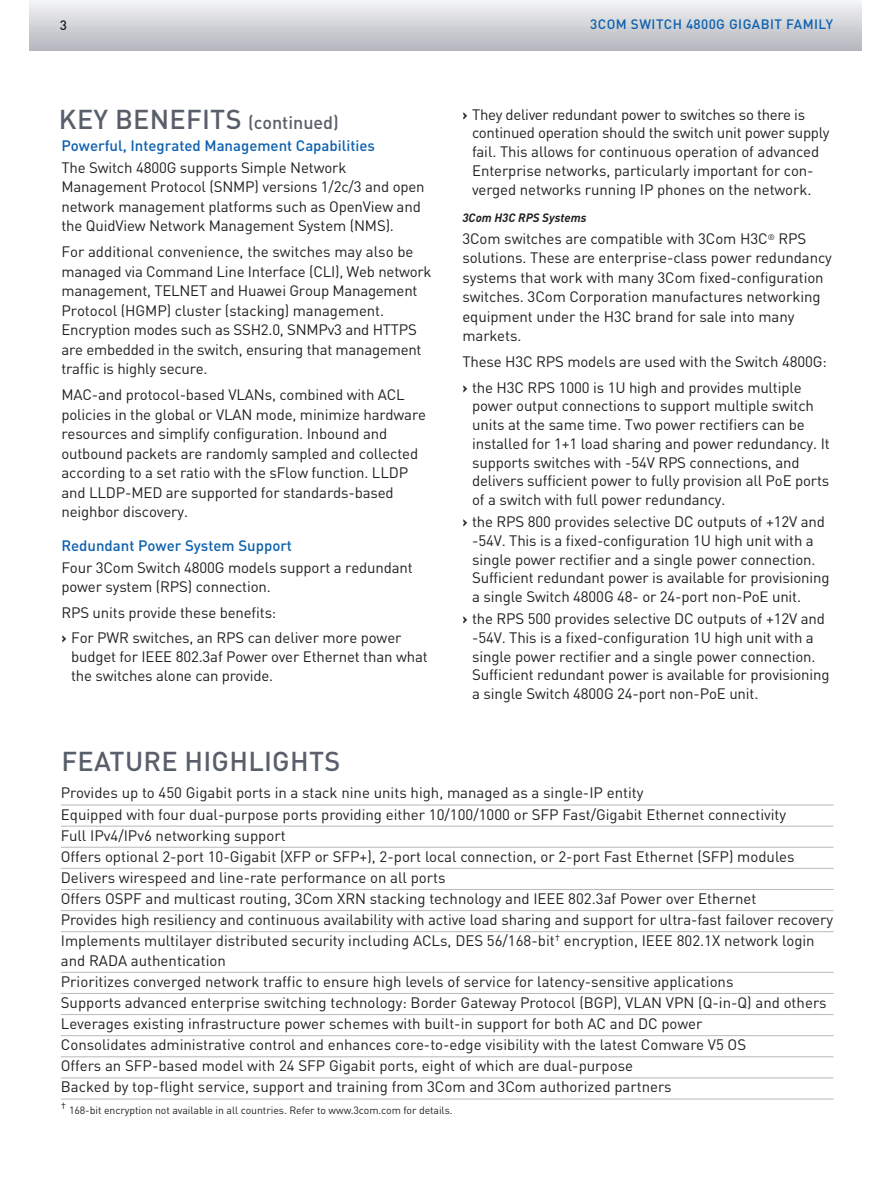
<style>
.page{position:relative;width:891px;height:1188px;background:#fff}
.page>*{position:absolute;margin:0;border:0;box-sizing:border-box;transform-origin:0 0}
.t1{font:500 27px "DIN Pro";letter-spacing:.01em;color:#595f6a}
.t2{font:15px/19.5px "DIN Pro";letter-spacing:-.01em;color:#231f20}
.t3{font:500 15px "DIN Pro";color:#0d60ae}
.t4{font:500 13.5px "DIN Pro";letter-spacing:.035em;color:#0d60ae}
.t5{font:500 13.5px "DIN Pro";color:#231f20}
.t6{font:italic 700 12px "DIN Pro";color:#231f20}
.t7{font:10.5px "DIN Pro";letter-spacing:-.005em;color:#231f20}
.t8{font:9px "DIN Pro";color:#231f20}
.s1{font-size:18px}
.s2{font-weight:700}
</style>
<div class="page">
<div style="left:30px;top:0;width:831px;height:51px;background:linear-gradient(to bottom,#f3f4f5,#b3b5bc)"></div>
<hr style="left:61px;top:805px;width:773px;height:1px;background:#b5b9be">
<hr style="left:61px;top:826px;width:773px;height:1px;background:#b5b9be">
<hr style="left:61px;top:847px;width:773px;height:1px;background:#b5b9be">
<hr style="left:61px;top:868px;width:773px;height:1px;background:#b5b9be">
<hr style="left:61px;top:889px;width:773px;height:1px;background:#b5b9be">
<hr style="left:61px;top:910px;width:773px;height:1px;background:#b5b9be">
<hr style="left:61px;top:931px;width:773px;height:1px;background:#b5b9be">
<hr style="left:61px;top:972px;width:773px;height:1px;background:#b5b9be">
<hr style="left:61px;top:993px;width:773px;height:1px;background:#b5b9be">
<hr style="left:61px;top:1014px;width:773px;height:1px;background:#b5b9be">
<hr style="left:61px;top:1035px;width:773px;height:1px;background:#b5b9be">
<hr style="left:61px;top:1057px;width:773px;height:1px;background:#b5b9be">
<hr style="left:61px;top:1078px;width:773px;height:1px;background:#b5b9be">
<hr style="left:61px;top:1099px;width:773px;height:1px;background:#b5b9be">
<p class="t5" style="left:60px;top:21px;width:9px">3</p>
<p class="t4" style="left:590px;top:20px;width:244px">3COM SWITCH 4800G GIGABIT FAMILY</p>
<h1 class="t1" style="left:59px;top:110px;width:281px">KEY BENEFITS <span class="s1">(continued)</span></h1>
<p class="t3" style="left:61px;top:140px;width:315px">Powerful, Integrated Management Capabilities</p>
<p class="t2" style="left:61px;top:159px;width:365px">the Switch 4800G supports Simple network Management Protocol (SnMP) versions 1/2c/3 and open network management platforms such as OpenView and the QuidView network Management System (nMS).</p>
<p class="t2" style="left:61px;top:244px;width:372px">For additional convenience, the switches may also be managed via Command Line interface (CLi), Web network management, tELnEt and huawei Group Management Protocol (hGMP) cluster (stacking) management.<br>Encryption modes such as SSh2.0, SnMPv3 and httPS are embedded in the switch, ensuring that management traffic is highly secure.</p>
<p class="t2" style="left:61px;top:387px;width:366px">MAC-and protocol-based VLAns, combined with ACL policies in the global or VLAn mode, minimize hardware resources and simplify configuration. inbound and outbound packets are randomly sampled and collected according to a set ratio with the sFlow function. LLDP and LLDP-MED are supported for standards-based neighbor discovery.</p>
<p class="t3" style="left:61px;top:540px;width:232px">Redundant Power System Support</p>
<p class="t2" style="left:61px;top:559px;width:353px">Four 3Com Switch 4800G models support a redundant power system (RPS) connection.</p>
<p class="t2" style="left:61px;top:602px;width:342px;line-height:25.2px">RPS units provide these benefits:<br><span class="s2">›</span> For PWR switches, an RPS can deliver more power</p>
<p class="t2" style="left:71px;top:649px;width:358px;line-height:18.8px">budget for iEEE 802.3af Power over Ethernet than what the switches alone can provide.</p>
<p class="t2" style="left:472px;top:107px;width:359px;line-height:18.8px;text-indent:-10px"><span class="s2">›</span> they deliver redundant power to switches so there is continued operation should the switch unit power supply fail. this allows for continuous operation of advanced Enterprise networks, particularly important for con&shy;verged networks running iP phones on the network.</p>
<p class="t6" style="left:462px;top:214px;width:125px">3Com H3C RPS Systems</p>
<p class="t2" style="left:462px;top:230px;width:371px">3Com switches are compatible with 3Com h3C<sup>®</sup> RPS solutions. these are enterprise-class power redundancy systems that work with many 3Com fixed-configuration switches. 3Com Corporation manufactures networking equipment under the h3C brand for sale into many markets.</p>
<p class="t2" style="left:462px;top:351px;width:366px;line-height:25.2px">these h3C RPS models are used with the Switch 4800G: <span class="s2">›</span> the h3C RPS 1000 is 1U high and provides multiple</p>
<p class="t2" style="left:472px;top:398px;width:359px;line-height:18.8px">power output connections to support multiple switch units at the same time. two power rectifiers can be installed for 1+1 load sharing and power redundancy. it supports switches with -54V RPS connections, and delivers sufficient power to fully provision all PoE ports of a switch with full power redundancy.</p>
<p class="t2" style="left:472px;top:514px;width:359px;line-height:18.8px;text-indent:-10px"><span class="s2">›</span> the RPS 800 provides selective DC outputs of +12V and -54V. this is a fixed-configuration 1U high unit with a single power rectifier and a single power connection.<br>Sufficient redundant power is available for provisioning a single Switch 4800G 48- or 24-port non-PoE unit.</p>
<p class="t2" style="left:472px;top:611px;width:359px;line-height:18.8px;text-indent:-10px"><span class="s2">›</span> the RPS 500 provides selective DC outputs of +12V and -54V. this is a fixed-configuration 1U high unit with a single power rectifier and a single power connection.<br>Sufficient redundant power is available for provisioning a single Switch 4800G 24-port non-PoE unit.</p>
<h1 class="t1" style="left:61px;top:752px;width:280px">FEATURE HIGHLIGHTS</h1>
<p class="t2" style="left:61px;top:784px;width:774px;line-height:21.1px">Provides up to 450 Gigabit ports in a stack nine units high, managed as a single-iP entity<br>Equipped with four dual-purpose ports providing either 10/100/1000 or SFP Fast/Gigabit Ethernet connectivity<br>Full iPv4/iPv6 networking support<br>Offers optional 2-port 10-Gigabit (XFP or SFP+), 2-port local connection, or 2-port Fast Ethernet (SFP) modules Delivers wirespeed and line-rate performance on all ports<br>Offers OSPF and multicast routing, 3Com XRn stacking technology and iEEE 802.3af Power over Ethernet<br>Provides high resiliency and continuous availability with active load sharing and support for ultra-fast failover recovery implements multilayer distributed security including ACLs, DES 56/168-bit<sup>†</sup> encryption, iEEE 802.1X network login</p>
<p class="t2" style="left:61px;top:951px;width:767px;line-height:21.1px">and RADA authentication<br>Prioritizes converged network traffic to ensure high levels of service for latency-sensitive applications<br>Supports advanced enterprise switching technology: Border Gateway Protocol (BGP), VLAn VPn (Q-in-Q) and others Leverages existing infrastructure power schemes with built-in support for both AC and DC power<br>Consolidates administrative control and enhances core-to-edge visibility with the latest Comware V5 OS<br>Offers an SFP-based model with 24 SFP Gigabit ports, eight of which are dual-purpose<br>Backed by top-flight service, support and training from 3Com and 3Com authorized partners</p>
<p class="t8" style="left:61px;top:1102px;width:7px">†</p>
<p class="t7" style="left:69px;top:1106px;width:385px">168-bit encryption not available in all countries. Refer to www.3com.com for details.</p>
</div>
